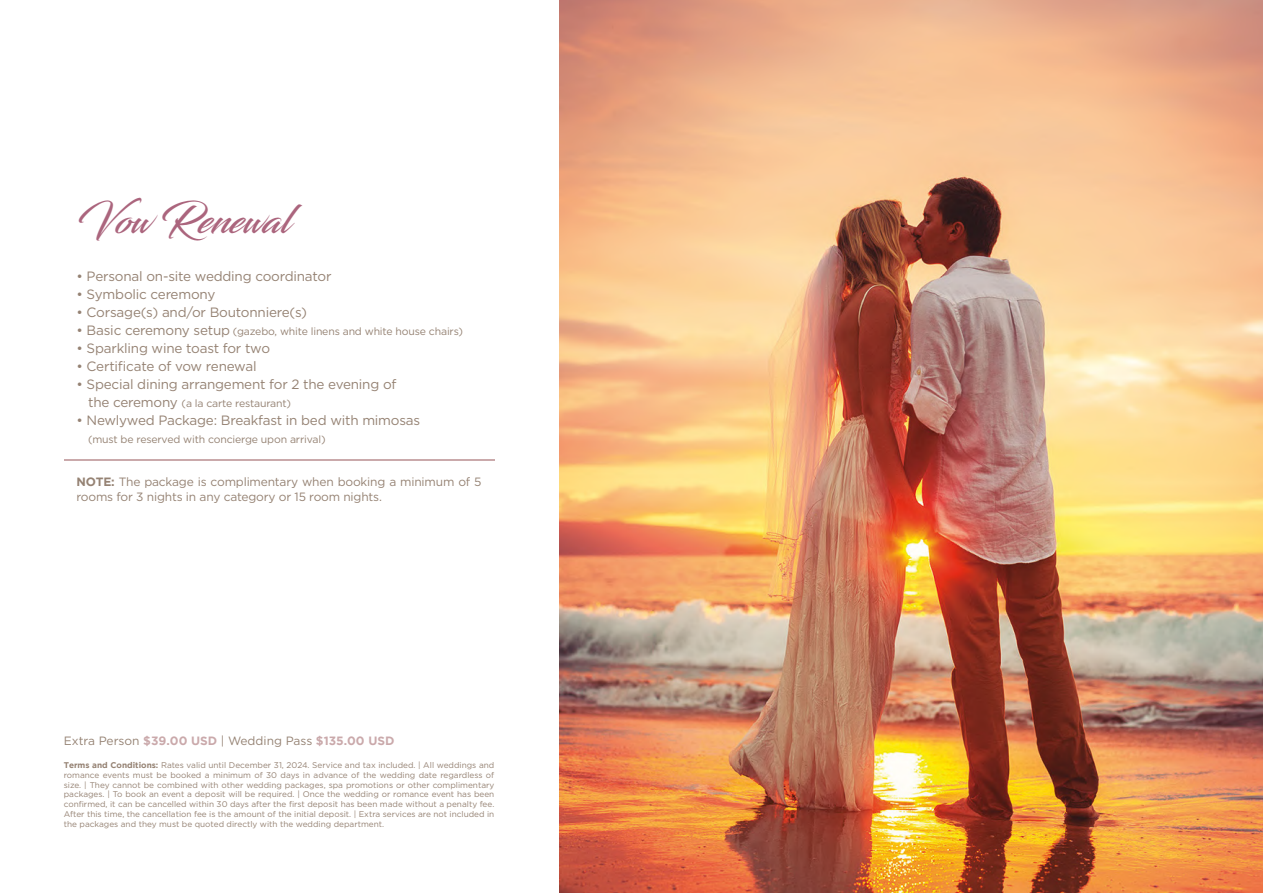
<style>
.page{position:relative;width:1263px;height:893px;background:#fff}
.page>*{position:absolute;margin:0;border:0;box-sizing:border-box;transform-origin:0 0}
.t1{font:39px "Blacksword";color:#ab657d}
.t2{font:13.5px "Gotham";letter-spacing:-.015em;color:#958273}
.t3{font:12px/15px "Gotham";letter-spacing:-.015em;color:#958273}
.t4{font:10.5px "Gotham";letter-spacing:-.015em;color:#958273}
.t5{font:8.25px/9.9px "Gotham";color:#958273;text-align:justify}
.s1{font-size:13.5px}
.s2{font-weight:700}
.s3{font-weight:700;color:#caa9ab}
</style>
<div class="page">
<img style="left:560px;top:0;width:703px;height:893px">
<hr style="left:64px;top:460px;width:430px;height:1px;background:#caa9ab">
<h1 class="t1" style="left:77px;top:197px;width:216px">Vow Renewal</h1>
<h2 class="t2" style="left:77px;top:267px;width:256px">• Personal on-site wedding coordinator</h2>
<h2 class="t2" style="left:77px;top:285px;width:140px">• Symbolic ceremony</h2>
<h2 class="t2" style="left:77px;top:303px;width:232px">• Corsage(s) and/or Boutonniere(s)</h2>
<p class="t4" style="left:77px;top:324px;width:388px"><span class="s1">• Basic ceremony setup</span> (gazebo, white linens and white house chairs)</p>
<h2 class="t2" style="left:77px;top:339px;width:195px">• Sparkling wine toast for two</h2>
<h2 class="t2" style="left:77px;top:357px;width:182px">• Certificate of vow renewal</h2>
<h2 class="t2" style="left:77px;top:375px;width:321px">• Special dining arrangement for 2 the evening of</h2>
<p class="t4" style="left:88px;top:396px;width:205px"><span class="s1">the ceremony</span> (a la carte restaurant)</p>
<h2 class="t2" style="left:77px;top:411px;width:345px">• Newlywed Package: Breakfast in bed with mimosas</h2>
<p class="t4" style="left:88px;top:432px;width:239px">(must be reserved with concierge upon arrival)</p>
<h3 class="t3" style="left:77px;top:474px;width:406px"><span class="s2">NOTE:</span> The package is complimentary when booking a minimum of 5 rooms for 3 nights in any category or 15 room nights.</h3>
<h3 class="t3" style="left:64px;top:733px;width:332px">Extra Person <span class="s3">$39.00 USD</span> | Wedding Pass <span class="s3">$135.00 USD</span></h3>
<p class="t5" style="left:64px;top:760px;width:432px"><span class="s2">Terms and Conditions:</span> Rates valid until December 31, 2024. Service and tax included. | All weddings and romance events must be booked a minimum of 30 days in advance of the wedding date regardless of size. | They cannot be combined with other wedding packages, spa promotions or other complimentary packages. | To book an event a deposit will be required. | Once the wedding or romance event has been confirmed, it can be cancelled within 30 days after the first deposit has been made without a penalty fee.<br>After this time, the cancellation fee is the amount of the initial deposit. | Extra services are not included in the packages and they must be quoted directly with the wedding department.</p>
</div>
